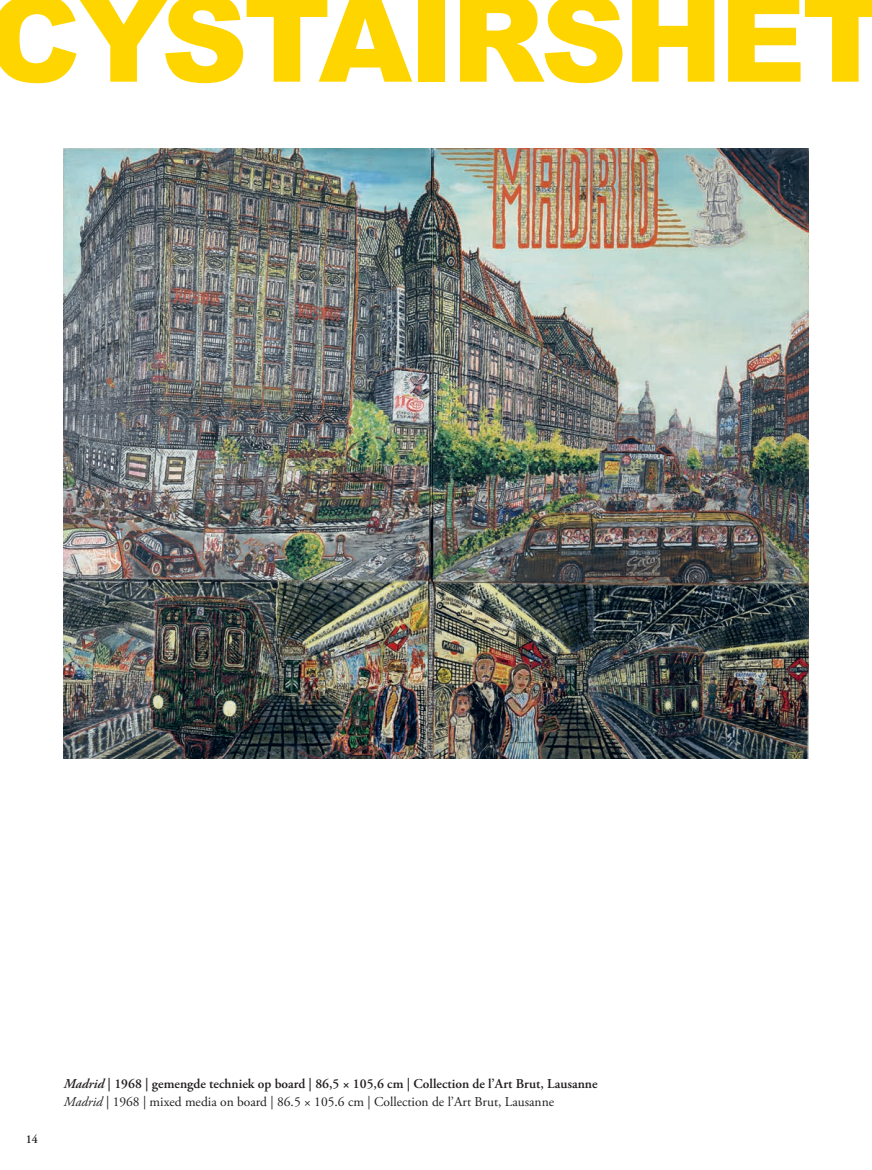
<style>
.page{position:relative;width:872px;height:1170px;background:#fff}
.page>*{position:absolute;margin:0;border:0;box-sizing:border-box;transform-origin:0 0}
.t1{font:900 120px "Arial";letter-spacing:-.03em;color:#ffd500}
.t2{font:600 13.5px "Adobe Garamond Pro";color:#231f20}
.t3{font:13.5px "Adobe Garamond Pro";color:#231f20}
.t4{font:600 12px "Adobe Garamond Pro";color:#231f20}
.s1{font-style:italic}
</style>
<div class="page">
<img style="left:64px;top:149px;width:744px;height:609px">
<p class="t1" style="left:-13px;top:-48px;width:903px">CYSTAIRSHET</p>
<p class="t4" style="left:26px;top:1131px;width:14px">14</p>
<p class="t2" style="left:64px;top:1075px;width:535px"><span class="s1">Madrid</span> | 1968 | gemengde techniek op board | 86,5 × 105,6 cm | Collection de l’Art Brut, Lausanne</p>
<p class="t3" style="left:64px;top:1093px;width:492px"><span class="s1">Madrid</span> | 1968 | mixed media on board | 86.5 × 105.6 cm | Collection de l’Art Brut, Lausanne</p>
</div>
